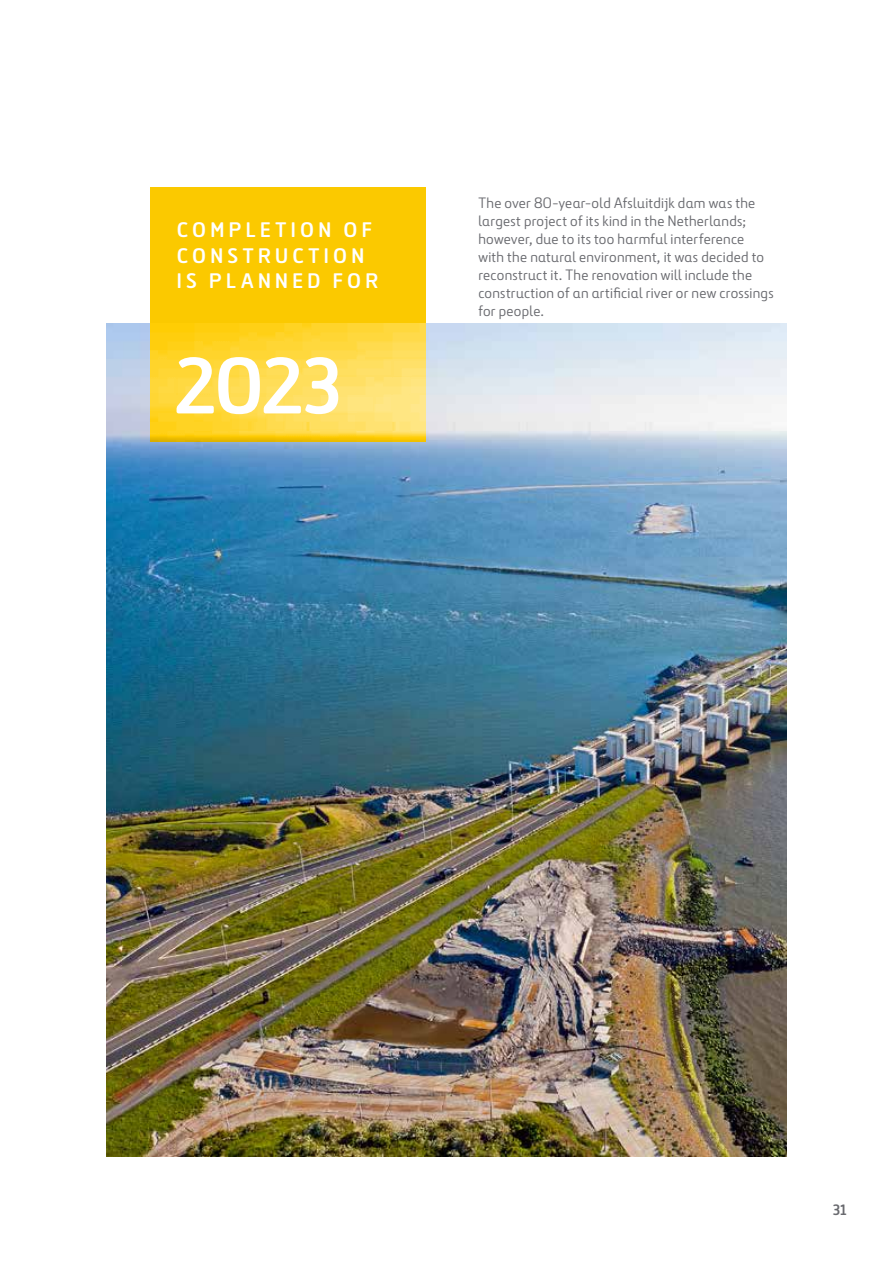
<style>
.page{position:relative;width:893px;height:1263px;background:#fff}
.page>*{position:absolute;margin:0;border:0;box-sizing:border-box;transform-origin:0 0}
.t1{font:700 79.5px "Ferrovial";color:#fff}
.t2{font:700 21px/25.2px "Ferrovial";letter-spacing:.205em;color:#fff}
.t3{font:15px/18px "Ferrovial";letter-spacing:.02em;color:#696a6f}
.t4{font:700 15px "Ferrovial";color:#696a6f}
</style>
<div class="page">
<img style="left:106px;top:323px;width:681px;height:834px">
<svg style="left:150px;top:187px;width:275px;height:254px;background:#fcd01f"></svg>
<h2 class="t2" style="left:177px;top:217px;width:203px">COMPLETION OF<br>CONSTRUCTION<br>IS PLANNED FOR</h2>
<h1 class="t1" style="left:176px;top:336px;width:168px">2023</h1>
<p class="t3" style="left:478px;top:194px;width:297px">The over 80-year-old Afsluitdijk dam was the largest project of its kind in the Netherlands; however, due to its too harmful interference with the natural environment, it was decided to reconstruct it. The renovation will include the construction of an artificial river or new crossings for people.</p>
<p class="t4" style="left:833px;top:1201px;width:15px">31</p>
</div>
